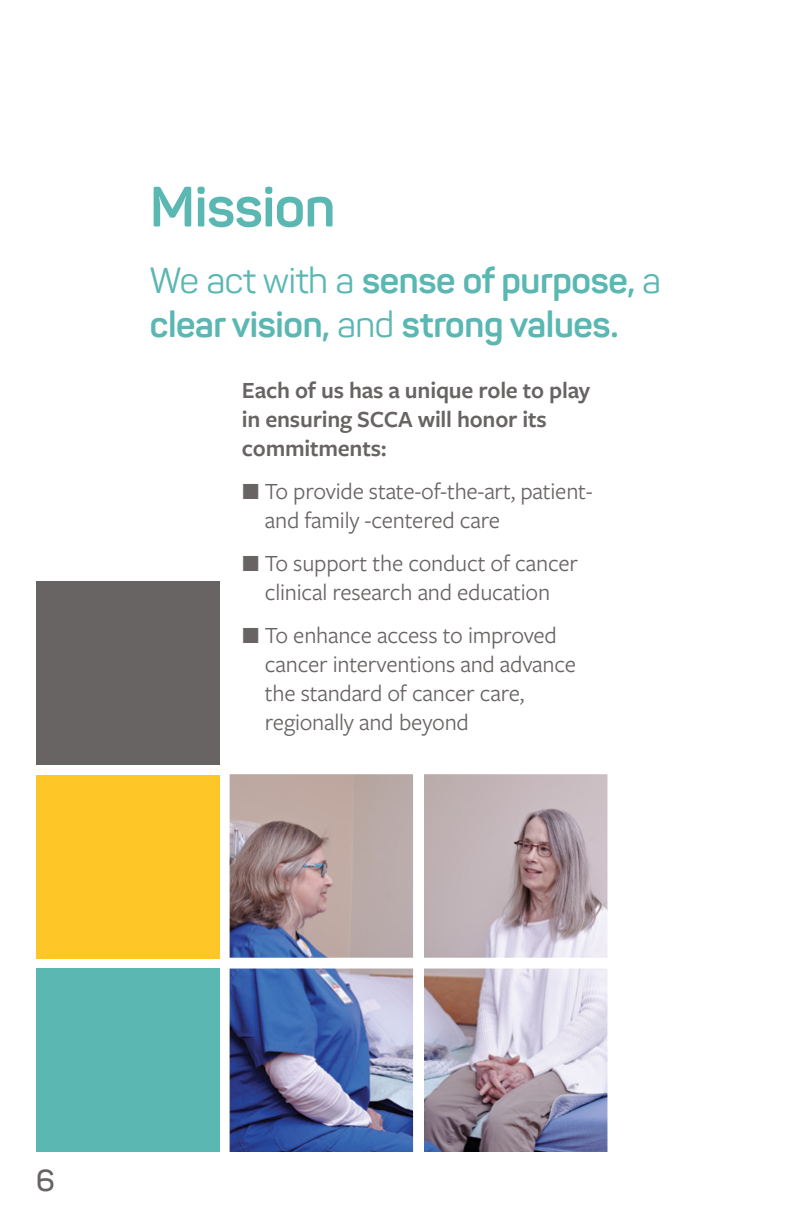
<style>
.page{position:relative;width:792px;height:1224px;background:#fff}
.page>*{position:absolute;margin:0;border:0;box-sizing:border-box;transform-origin:0 0}
.Main_head{font:700 56px "Panton";letter-spacing:-.01em;color:#5ab7b2}
.Values_heads{font:700 36px/43.2px "Panton";letter-spacing:-.01em;color:#5ab7b2}
.t1{font:600 30px "Panton";color:#686463}
.Body{font:24px/28.8px "Freight Sans Pro";letter-spacing:-.01em;color:#686463}
.Body-2{font:600 24px/28.8px "Freight Sans Pro";letter-spacing:-.01em;color:#686463}
.s1{font-weight:400}
</style>
<div class="page">
<div style="left:36px;top:581px;width:183px;height:184px;background:#686463"></div>
<div style="left:36px;top:969px;width:183px;height:183px;background:#5ab7b2"></div>
<div style="left:36px;top:775px;width:183px;height:183px;background:#ffc628"></div>
<img style="left:230px;top:774px;width:377px;height:378px">
<p class="Main_head" style="left:150px;top:172px;width:187px">Mission</p>
<p class="Values_heads" style="left:150px;top:259px;width:513px"><span class="s1">We act with a</span> sense of purpose, <span class="s1">a </span>clear vision, <span class="s1">and</span> strong values.</p>
<p class="Body-2" style="left:242px;top:375px;width:350px">Each of us has a unique role to play in ensuring SCCA will honor its commitments:</p>
<p class="Body" style="left:265px;top:476px;width:329px;text-indent:-23px">T To provide state-of-the-art, patient&shy;and family -centered care</p>
<p class="Body" style="left:242px;top:548px;width:338px;text-align:center">T To support the conduct of cancer clinical research and education</p>
<p class="Body" style="left:265px;top:620px;width:313px;text-indent:-23px">T To enhance access to improved cancer interventions and advance the standard of cancer care, regionally and beyond</p>
<p class="t1" style="left:36px;top:1162px;width:20px">6</p>
</div>
